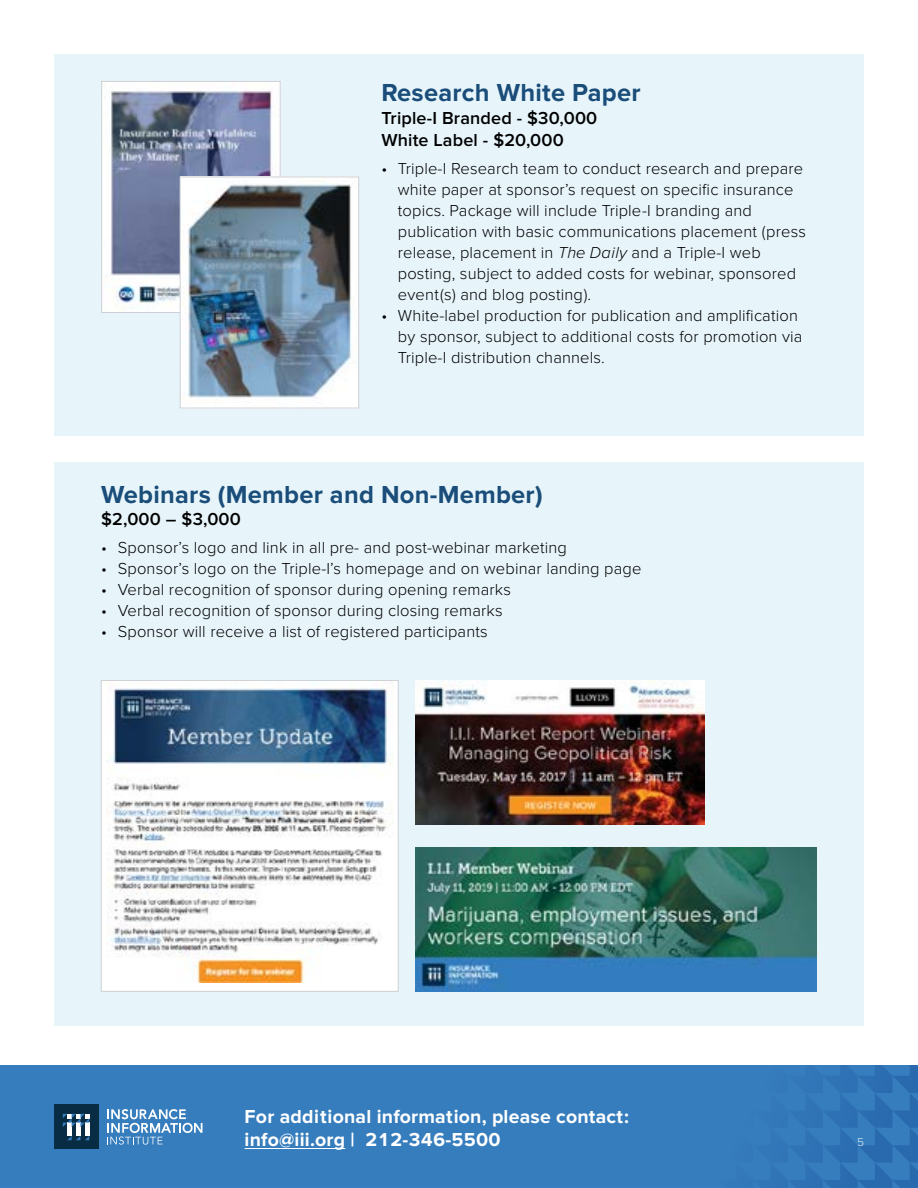
<style>
.page{position:relative;width:918px;height:1188px;background:#fff}
.page>*{position:absolute;margin:0;border:0;box-sizing:border-box;transform-origin:0 0}
.t1{font:700 25.5px "Proxima Nova";letter-spacing:.01em;color:#1a4d79}
.t2{font:700 19.5px/22.5px "Proxima Nova";letter-spacing:.01em;color:#fff}
.t3{font:600 18px/22.5px "Proxima Nova";letter-spacing:.01em;color:#000}
.t4{font:300 16.5px/21px "Proxima Nova";letter-spacing:.01em;color:#000}
.t5{font:300 12px "Proxima Nova";color:#fff}
.s1{font-style:italic}
</style>
<div class="page">
<div style="left:0;top:1066px;width:918px;height:122px;background:#367dbd"></div>
<svg style="left:893px;top:1066px;width:25px;height:122px"></svg>
<hr style="left:245px;top:1148px;width:100px;height:1px;background:#fff">
<div style="left:54px;top:1105px;width:44px;height:44px;background:#072c44"></div>
<hr style="left:76px;top:1123px;width:4px;height:13px;background:#fff">
<div style="left:67px;top:1123px;width:5px;height:13px;background:#fff"></div>
<hr style="left:85px;top:1123px;width:4px;height:13px;background:#fff">
<svg style="left:63px;top:1114px;width:26px;height:13px"></svg>
<svg style="left:67px;top:1136px;width:22px;height:4px"></svg>
<svg style="left:107px;top:1109px;width:96px;height:36px"></svg>
<div style="left:694px;top:1066px;width:198px;height:122px;background:linear-gradient(to right,#377fbf,#2f72b5)"></div>
<div style="left:54px;top:54px;width:810px;height:381px;background:#e7f5fb"></div>
<div style="left:54px;top:462px;width:810px;height:564px;background:#e7f5fb"></div>
<img style="left:103px;top:83px;width:176px;height:228px">
<div style="left:101px;top:81px;width:180px;height:232px;border:1px solid #cdd0d4"></div>
<img style="left:182px;top:179px;width:175px;height:227px">
<div style="left:180px;top:177px;width:179px;height:231px;border:1px solid #cdd0d4"></div>
<img style="left:416px;top:680px;width:289px;height:145px">
<img style="left:416px;top:847px;width:400px;height:144px">
<div style="left:101px;top:680px;width:297px;height:311px;background:#fff"></div>
<img style="left:106px;top:682px;width:287px;height:301px">
<div style="left:101px;top:680px;width:298px;height:312px;border:1px solid #cdd0d4"></div>
<h1 class="t1" style="left:381px;top:78px;width:261px">Research White Paper</h1>
<p class="t3" style="left:381px;top:107px;width:218px">Triple-I Branded - $30,000<br>White Label - $20,000</p>
<p class="t4" style="left:398px;top:158px;width:410px;text-indent:-16px">• Triple-I Research team to conduct research and prepare white paper at sponsor’s request on specific insurance topics. Package will include Triple-I branding and publication with basic communications placement (press release, placement in <span class="s1">The Daily</span> and a Triple-I web posting, subject to added costs for webinar, sponsored event(s) and blog posting).</p>
<p class="t4" style="left:398px;top:305px;width:406px;text-indent:-16px">• White-label production for publication and amplification by sponsor, subject to additional costs for promotion via<br>Triple-I distribution channels.</p>
<h1 class="t1" style="left:101px;top:480px;width:443px">Webinars (Member and Non-Member)</h1>
<p class="t3" style="left:101px;top:508px;width:141px">$2,000 – $3,000</p>
<p class="t4" style="left:101px;top:537px;width:467px">• Sponsor’s logo and link in all pre- and post-webinar marketing</p>
<p class="t4" style="left:101px;top:558px;width:542px">• Sponsor’s logo on the Triple-I’s homepage and on webinar landing page</p>
<p class="t4" style="left:101px;top:579px;width:411px">• Verbal recognition of sponsor during opening remarks</p>
<p class="t4" style="left:101px;top:600px;width:403px">• Verbal recognition of sponsor during closing remarks</p>
<p class="t4" style="left:101px;top:621px;width:388px">• Sponsor will receive a list of registered participants</p>
<p class="t2" style="left:245px;top:1106px;width:386px">For additional information, please contact: info@iii.org | 212-346-5500</p>
<p class="t5" style="left:857px;top:1135px;width:8px">5</p>
</div>
